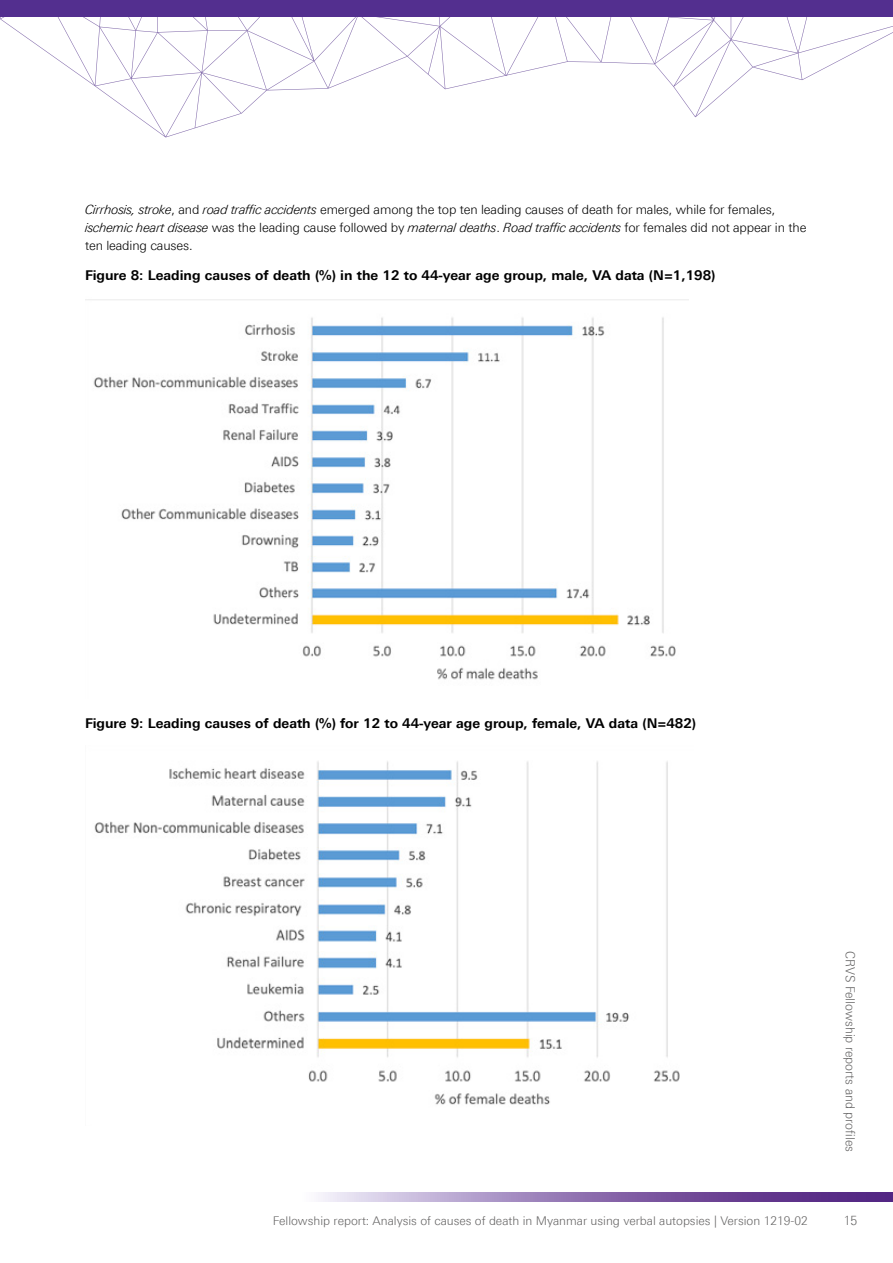
<style>
.page{position:relative;width:893px;height:1263px;background:#fff}
.page>*{position:absolute;margin:0;border:0;box-sizing:border-box;transform-origin:0 0}
.t1{font:700 13.5px "Linotype Univers 630";color:#000}
.t2{font:300 12.75px/18px "Linotype Univers 330";letter-spacing:-.01em;color:#000}
.t3{font:300 12.75px "Linotype Univers 330";color:#646363;scale:.95 1}
.t4{font:300 12px "Linotype Univers 330";color:#646363}
.s1{font-family:"Linotype Univers 331 Light It";font-weight:400}
</style>
<div class="page">
<svg style="left:0;top:17px;width:893px;height:120px"></svg>
<svg style="left:318px;top:1193px;width:575px;height:8px;background:#9173b1"></svg>
<div style="left:0;top:0;width:893px;height:17px;background:#532f8f"></div>
<img style="left:85px;top:299px;width:604px;height:381px">
<img style="left:94px;top:761px;width:586px;height:344px">
<p class="t2" style="left:85px;top:200px;width:723px"><span class="s1">Cirrhosis, stroke</span>, and <span class="s1">road traffic accidents</span> emerged among the top ten leading causes of death for males, while for females, <span class="s1">ischemic heart disease</span> was the leading cause followed by <span class="s1">maternal deaths</span>. <span class="s1">Road traffic accidents</span> for females did not appear in the ten leading causes.</p>
<p class="t1" style="left:85px;top:267px;width:632px">Figure 8: Leading causes of death (%) in the 12 to 44-year age group, male, VA data (N=1,198)</p>
<p class="t1" style="left:85px;top:715px;width:613px">Figure 9: Leading causes of death (%) for 12 to 44-year age group, female, VA data (N=482)</p>
<p class="t3" style="left:858px;top:951px;width:213px;rotate:90deg">CRVS Fellowship reports and profiles</p>
<p class="t4" style="left:273px;top:1213px;width:536px">Fellowship report: Analysis of causes of death in Myanmar using verbal autopsies | Version 1219-02</p>
<p class="t3" style="left:844px;top:1213px;width:16px">15</p>
</div>
